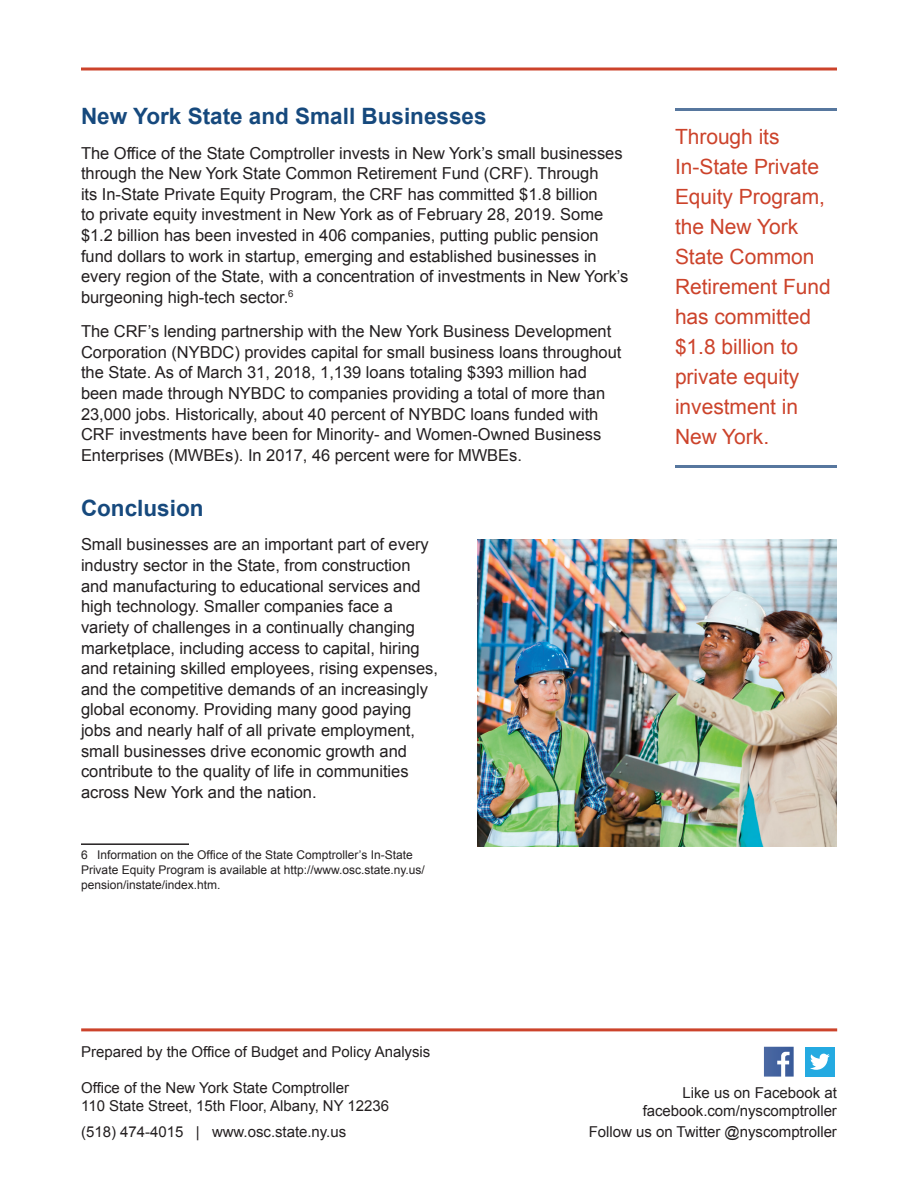
<style>
.page{position:relative;width:918px;height:1188px;background:#fff}
.page>*{position:absolute;margin:0;border:0;box-sizing:border-box;transform-origin:0 0}
.t1{font:700 22.5px "Arial";color:#16497d}
.t2{font:21px/30px "Arial";color:#cc432b}
.t3{font:16.5px/20.7px "Arial";color:#231f20}
.t4{font:15px/18px "Arial";color:#231f20;text-align:right}
.t5{font:12px/15px "Arial";color:#231f20}
</style>
<div class="page">
<hr style="left:81px;top:68px;width:756px;height:2px;background:#cc432b">
<div style="left:805px;top:1047px;width:30px;height:30px;background:#24aae1"></div>
<svg style="left:810px;top:1054px;width:20px;height:16px"></svg>
<svg style="left:764px;top:1047px;width:30px;height:30px"></svg>
<hr style="left:81px;top:1028px;width:756px;height:3px;background:#cc432b">
<hr style="left:81px;top:843px;width:108px;height:2px;background:#231f20">
<hr style="left:675px;top:108px;width:162px;height:3px;background:#57779e">
<hr style="left:675px;top:465px;width:162px;height:3px;background:#57779e">
<img style="left:477px;top:540px;width:360px;height:307px">
<h1 class="t1" style="left:81px;top:102px;width:407px">New York State and Small Businesses</h1>
<p class="t3" style="left:81px;top:143px;width:549px">The Office of the State Comptroller invests in New York’s small businesses through the New York State Common Retirement Fund (CRF). Through<br>its In-State Private Equity Program, the CRF has committed $1.8 billion<br>to private equity investment in New York as of February 28, 2019. Some $1.2 billion has been invested in 406 companies, putting public pension fund dollars to work in startup, emerging and established businesses in every region of the State, with a concentration of investments in New York’s burgeoning high-tech sector.<sup>6</sup></p>
<p class="t3" style="left:81px;top:321px;width:542px">The CRF’s lending partnership with the New York Business Development Corporation (NYBDC) provides capital for small business loans throughout the State. As of March 31, 2018, 1,139 loans totaling $393 million had been made through NYBDC to companies providing a total of more than 23,000 jobs. Historically, about 40 percent of NYBDC loans funded with CRF investments have been for Minority- and Women-Owned Business Enterprises (MWBEs). In 2017, 46 percent were for MWBEs.</p>
<h1 class="t1" style="left:81px;top:494px;width:124px">Conclusion</h1>
<p class="t3" style="left:81px;top:534px;width:358px">Small businesses are an important part of every industry sector in the State, from construction and manufacturing to educational services and high technology. Smaller companies face a variety of challenges in a continually changing marketplace, including access to capital, hiring and retaining skilled employees, rising expenses, and the competitive demands of an increasingly global economy. Providing many good paying jobs and nearly half of all private employment, small businesses drive economic growth and contribute to the quality of life in communities across New York and the nation.</p>
<p class="t5" style="left:81px;top:848px;width:345px">6 Information on the Office of the State Comptroller’s In-State<br>Private Equity Program is available at http://www.osc.state.ny.us/ pension/instate/index.htm.</p>
<p class="t2" style="left:675px;top:122px;width:157px">Through its<br>In-State Private<br>Equity Program, the New York<br>State Common<br>Retirement Fund has committed $1.8 billion to private equity investment in<br>New York.</p>
<p class="t4" style="left:81px;top:1043px;width:351px">Prepared by the Office of Budget and Policy Analysis</p>
<p class="t4" style="left:81px;top:1079px;width:310px;text-align:left">Office of the New York State Comptroller<br>110 State Street, 15th Floor, Albany, NY 12236</p>
<p class="t4" style="left:81px;top:1122px;width:267px">(518) 474-4015 | www.osc.state.ny.us</p>
<p class="t4" style="left:643px;top:1084px;width:196px">Like us on Facebook at facebook.com/nyscomptroller</p>
<p class="t4" style="left:589px;top:1123px;width:250px">Follow us on Twitter @nyscomptroller</p>
</div>
